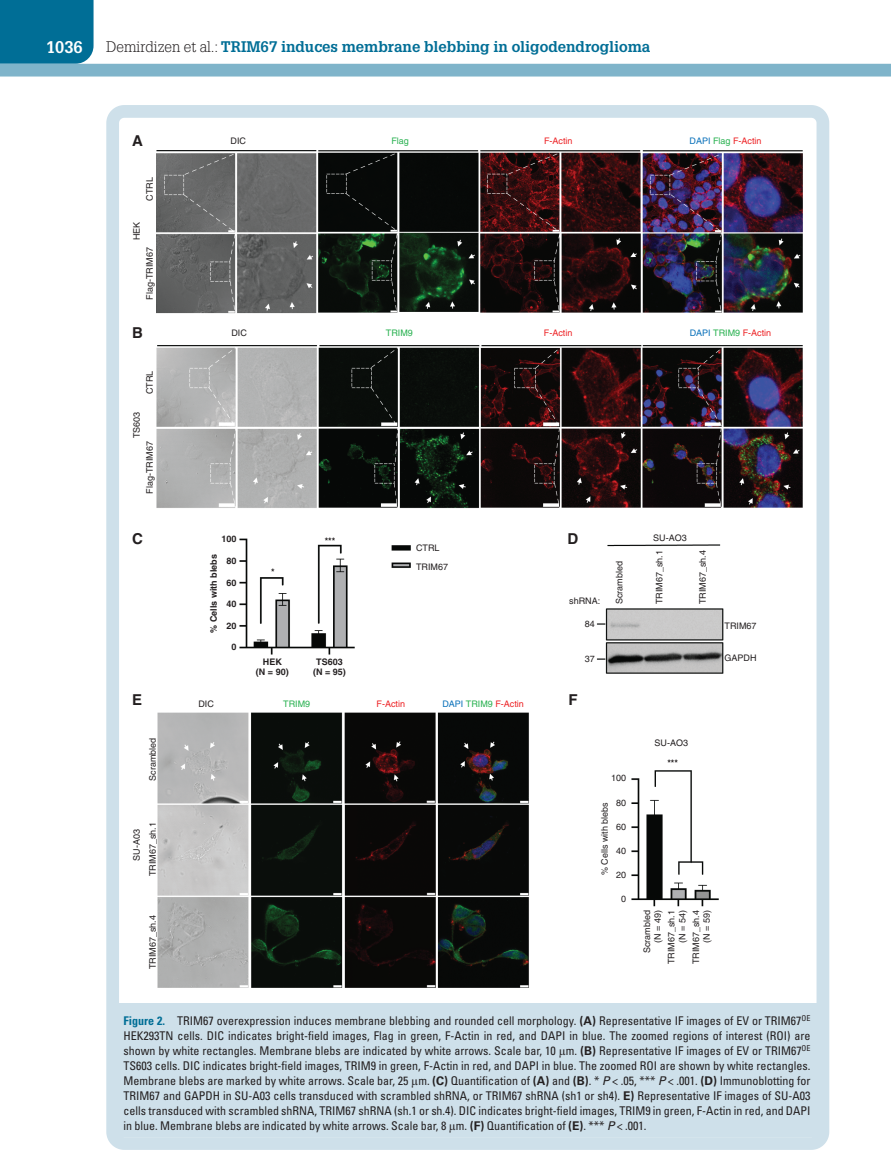
<style>
.page{position:relative;width:891px;height:1175px;background:#fff}
.page>*{position:absolute;margin:0;border:0;box-sizing:border-box;transform-origin:0 0}
.t1{font:700 16.5px "Glypha LT Std";color:#fff}
.t2{font:700 15px "Glypha LT Std";color:#006e96}
.t3{font:700 15px "Helvetica";color:#231f20}
.t4{font:condensed 12px/15px "Univers LT Std";color:#231f20;text-align:justify}
.t5{font:9px/10.8px "Helvetica";color:#231f20;text-align:right}
.t6{font:9px "Helvetica";color:#ed2225}
.t7{font:700 9px/10.8px "Helvetica";color:#231f20;text-align:center}
.t8{font:9px "Helvetica";color:#28b150}
.s1{font-weight:300;color:#231f20}
.s2{color:#0a71ba}
.s3{color:#28b150}
.s4{font-weight:700;color:#006e96}
.s5{font-weight:700;font-stretch:normal}
.s6{font-family:"Gandhari Unicode";font-stretch:normal}
.s7{font-style:italic;font-stretch:normal}
</style>
<div class="page">
<div style="left:0;top:0;width:94px;height:64px;background:#006e96"></div>
<div style="left:0;top:64px;width:891px;height:12px;background:#7fb4ca"></div>
<div style="left:115px;top:1003px;width:706px;height:134px;background:#cee0ea"></div>
<img style="left:157px;top:150px;width:645px;height:837px">
<div style="left:106px;top:105px;width:723px;height:1044px;border:13px solid #cee0ea;border-radius:12px"></div>
<h1 class="t1" style="left:46px;top:37px;width:38px">1036</h1>
<p class="t2" style="left:106px;top:37px;width:546px"><span class="s1">Demirdizen et al.:</span> TRIM67 induces membrane blebbing in oligodendroglioma</p>
<p class="t3" style="left:132px;top:132px;width:12px">A</p>
<p class="t5" style="left:231px;top:136px;width:17px">DIC</p>
<p class="t5" style="left:144px;top:201px;width:25px;rotate:-90deg">CTRL</p>
<p class="t5" style="left:131px;top:240px;width:20px;rotate:-90deg">HEK</p>
<p class="t5" style="left:144px;top:300px;width:54px;rotate:-90deg">Flag-TRIM67</p>
<p class="t3" style="left:132px;top:324px;width:12px">B</p>
<p class="t5" style="left:144px;top:394px;width:25px;rotate:-90deg">CTRL</p>
<p class="t5" style="left:131px;top:438px;width:28px;rotate:-90deg">TS603</p>
<p class="t5" style="left:144px;top:493px;width:54px;rotate:-90deg">Flag-TRIM67</p>
<p class="t5" style="left:231px;top:328px;width:17px">DIC</p>
<p class="t8" style="left:391px;top:136px;width:19px">Flag</p>
<p class="t6" style="left:544px;top:136px;width:30px">F-Actin</p>
<p class="t6" style="left:690px;top:136px;width:74px"><span class="s2">DAPI</span> <span class="s3">Flag</span> F-Actin</p>
<p class="t8" style="left:386px;top:328px;width:28px">TRIM9</p>
<p class="t6" style="left:544px;top:328px;width:30px">F-Actin</p>
<p class="t6" style="left:690px;top:328px;width:83px"><span class="s2">DAPI</span> <span class="s3">TRIM9</span> F-Actin</p>
<p class="t3" style="left:132px;top:529px;width:12px">C</p>
<p class="t3" style="left:568px;top:529px;width:12px">D</p>
<p class="t7" style="left:221px;top:533px;width:17px">100</p>
<p class="t7" style="left:325px;top:535px;width:12px">***</p>
<p class="t5" style="left:416px;top:538px;width:34px;line-height:18.6px;text-align:left">CTRL<br>TRIM67</p>
<p class="t7" style="left:208px;top:632px;width:80px;rotate:-90deg">% Cells with blebs</p>
<p class="t7" style="left:226px;top:555px;width:12px">80</p>
<p class="t7" style="left:271px;top:566px;width:5px">*</p>
<p class="t7" style="left:226px;top:577px;width:12px">60</p>
<p class="t7" style="left:226px;top:598px;width:12px">40</p>
<p class="t7" style="left:226px;top:620px;width:12px">20</p>
<p class="t7" style="left:231px;top:641px;width:7px">0</p>
<p class="t5" style="left:569px;top:595px;width:33px">shRNA:</p>
<p class="t5" style="left:585px;top:618px;width:12px">84</p>
<p class="t7" style="left:256px;top:656px;width:34px">HEK<br>(N = 90)</p>
<p class="t7" style="left:313px;top:656px;width:34px">TS603 (N = 95)</p>
<p class="t3" style="left:132px;top:691px;width:12px">E</p>
<p class="t3" style="left:568px;top:691px;width:11px">F</p>
<p class="t5" style="left:198px;top:698px;width:17px">DIC</p>
<p class="t8" style="left:283px;top:698px;width:29px">TRIM9</p>
<p class="t6" style="left:377px;top:698px;width:30px">F-Actin</p>
<p class="t6" style="left:442px;top:698px;width:83px"><span class="s2">DAPI</span> <span class="s3">TRIM9</span> F-Actin</p>
<p class="t5" style="left:585px;top:653px;width:12px">37</p>
<p class="t5" style="left:147px;top:780px;width:45px;rotate:-90deg">Scrambled</p>
<p class="t5" style="left:653px;top:532px;width:35px">SU-AO3</p>
<p class="t5" style="left:614px;top:604px;width:45px;rotate:-90deg">Scrambled</p>
<p class="t5" style="left:654px;top:604px;width:56px;rotate:-90deg">TRIM67_sh.1</p>
<p class="t5" style="left:697px;top:604px;width:56px;rotate:-90deg">TRIM67_sh.4</p>
<p class="t5" style="left:655px;top:737px;width:35px">SU-AO3</p>
<p class="t5" style="left:611px;top:773px;width:17px">100</p>
<p class="t7" style="left:667px;top:757px;width:12px">***</p>
<p class="t5" style="left:131px;top:860px;width:33px;rotate:-90deg">SU-A03</p>
<p class="t5" style="left:147px;top:876px;width:56px;rotate:-90deg">TRIM67_sh.1</p>
<p class="t5" style="left:147px;top:969px;width:56px;rotate:-90deg">TRIM67_sh.4</p>
<p class="t5" style="left:599px;top:875px;width:75px;rotate:-90deg">% Cells with blebs</p>
<p class="t5" style="left:616px;top:797px;width:12px">80</p>
<p class="t5" style="left:616px;top:821px;width:12px">60</p>
<p class="t5" style="left:616px;top:845px;width:12px">40</p>
<p class="t5" style="left:616px;top:869px;width:12px">20</p>
<p class="t5" style="left:621px;top:893px;width:7px">0</p>
<p class="t5" style="left:642px;top:953px;width:45px;rotate:-90deg">Scrambled (N = 49)</p>
<p class="t5" style="left:666px;top:964px;width:56px;rotate:-90deg">TRIM67_sh.1 (N = 54)</p>
<p class="t5" style="left:691px;top:964px;width:56px;rotate:-90deg">TRIM67_sh.4 (N = 59)</p>
<p class="t5" style="left:725px;top:620px;width:34px">TRIM67</p>
<p class="t5" style="left:725px;top:652px;width:34px">GAPDH</p>
<p class="t4" style="left:124px;top:1012px;width:689px"><span class="s4">Figure 2.</span> TRIM67 overexpression induces membrane blebbing and rounded cell morphology. <span class="s5">(A)</span> Representative IF images of EV or TRIM67<sup>OE </sup>HEK293TN cells. DIC indicates bright-field images, Flag in green, F-Actin in red, and DAPI in blue. The zoomed regions of interest (ROI) are shown by white rectangles. Membrane blebs are indicated by white arrows. Scale bar, 10 <span class="s6">μ</span>m. <span class="s5">(B)</span> Representative IF images of EV or TRIM67<sup>OE </sup>TS603 cells. DIC indicates bright-field images, TRIM9 in green, F-Actin in red, and DAPI in blue. The zoomed ROI are shown by white rectangles.<br>Membrane blebs are marked by white arrows. Scale bar, 25 <span class="s6">μ</span>m. <span class="s5">(C)</span> Quantification of <span class="s5">(A)</span> and <span class="s5">(B)</span>. * <span class="s7">P</span> &lt; .05, *** <span class="s7">P</span> &lt; .001. <span class="s5">(D)</span> Immunoblotting for TRIM67 and GAPDH in SU-A03 cells transduced with scrambled shRNA, or TRIM67 shRNA (sh1 or sh4). <span class="s5">E)</span> Representative IF images of SU-A03 cells transduced with scrambled shRNA, TRIM67 shRNA (sh.1 or sh.4). DIC indicates bright-field images, TRIM9 in green, F-Actin in red, and DAPI in blue. Membrane blebs are indicated by white arrows. Scale bar, 8 <span class="s6">μ</span>m. <span class="s5">(F)</span> Quantification of <span class="s5">(E)</span>. *** <span class="s7">P</span> &lt; .001.</p>
</div>
